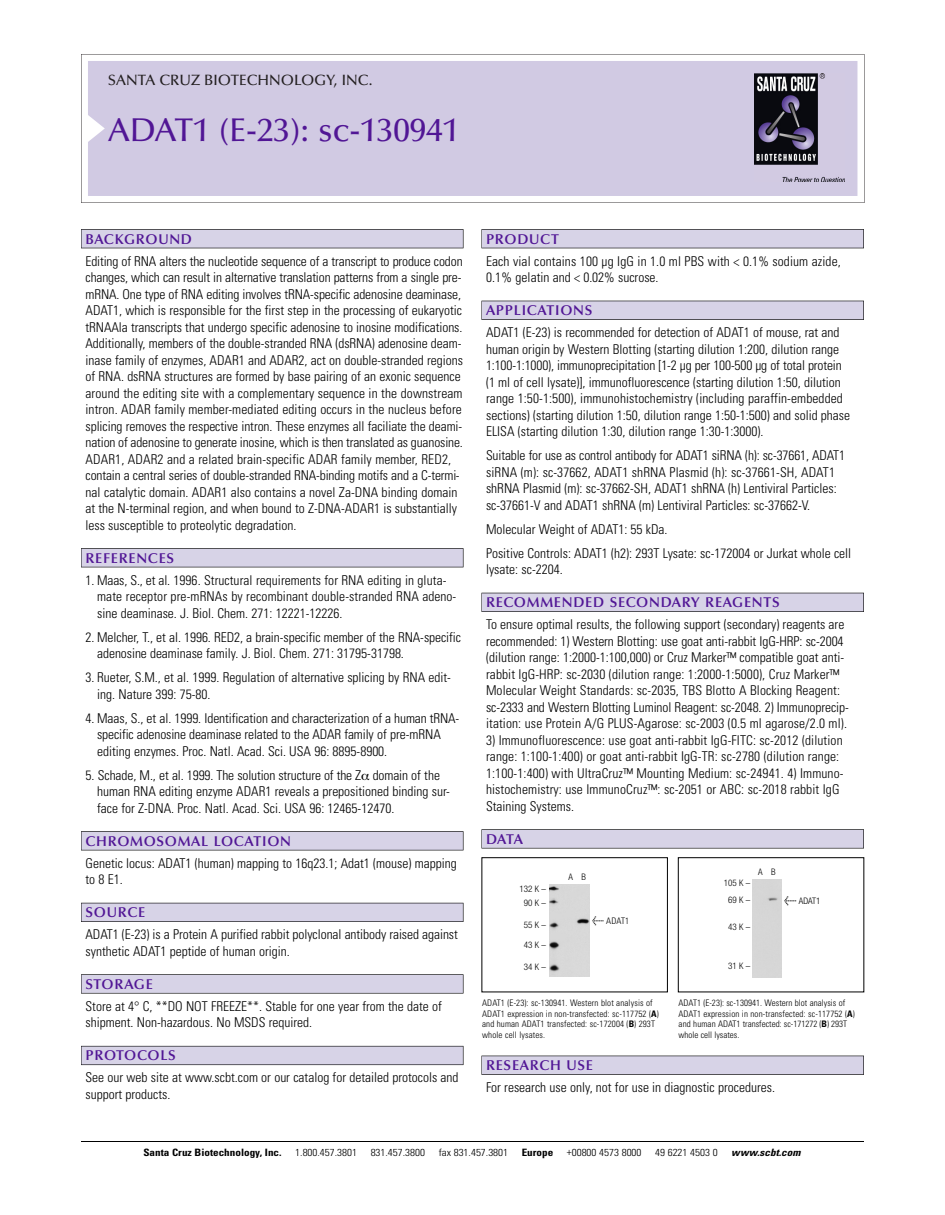
<style>
.page{position:relative;width:945px;height:1215px;background:#fff}
.page>*{position:absolute;margin:0;border:0;box-sizing:border-box;transform-origin:0 0}
.t1{font:500 33px "Optima";color:#511695}
.t2{font:500 15px "Optima";color:#231f20}
.t3{font:600 14.25px "Optima";letter-spacing:.05em;color:#511695}
.t4{font:300 condensed 13.5px/16.5px "Univers";color:#000}
.t5{font:300 condensed 10.2px "Univers";color:#000;scale:1.1 1}
.t6{font:700 condensed 10.2px "Univers";color:#000;scale:1.1 1}
.t7{font:italic 700 condensed 10.2px "Univers";letter-spacing:.005em;color:#000;scale:1.1 1}
.t8{font:300 condensed 9px/10.5px "Univers";letter-spacing:.015em;color:#000}
.t9{font:300 condensed 9px/13.5px "Helvetica Neue";color:#000;text-align:center}
.s1{font-family:"Meta Plus";font-weight:400;font-stretch:normal;font-size:10.5px}
.s2{font-weight:700}
</style>
<div class="page">
<svg style="left:81px;top:54px;width:783px;height:149px"></svg>
<div style="left:88px;top:61px;width:769px;height:135px;background:#d1cae3"></div>
<img style="left:755px;top:74px;width:90px;height:108px">
<div style="left:81px;top:229px;width:382px;height:19px;background:#525156"></div>
<div style="left:81px;top:230px;width:382px;height:18px;background:#d7d3e7"></div>
<div style="left:81px;top:548px;width:382px;height:19px;background:#525155"></div>
<div style="left:81px;top:549px;width:382px;height:18px;background:#d7d3e7"></div>
<div style="left:81px;top:831px;width:382px;height:19px;background:#545357"></div>
<div style="left:81px;top:832px;width:382px;height:18px;background:#d7d3e7"></div>
<div style="left:81px;top:903px;width:382px;height:19px;background:#54535a"></div>
<div style="left:81px;top:903px;width:382px;height:18px;background:#d7d3e7"></div>
<svg style="left:81px;top:974px;width:382px;height:20px"></svg>
<div style="left:81px;top:975px;width:382px;height:18px;background:#d7d3e7"></div>
<div style="left:81px;top:1046px;width:382px;height:19px;background:#66646e"></div>
<div style="left:81px;top:1046px;width:382px;height:18px;background:#d7d3e7"></div>
<div style="left:482px;top:229px;width:382px;height:19px;background:#525156"></div>
<div style="left:482px;top:230px;width:381px;height:18px;background:#d7d3e7"></div>
<div style="left:482px;top:301px;width:382px;height:19px;background:#515055"></div>
<div style="left:482px;top:301px;width:381px;height:18px;background:#d7d3e7"></div>
<div style="left:482px;top:593px;width:382px;height:19px;background:#525158"></div>
<div style="left:482px;top:593px;width:381px;height:18px;background:#d7d3e7"></div>
<div style="left:482px;top:829px;width:382px;height:19px;background:#575759"></div>
<div style="left:482px;top:830px;width:381px;height:18px;background:#d7d3e7"></div>
<div style="left:482px;top:1056px;width:382px;height:19px;background:#525155"></div>
<div style="left:482px;top:1056px;width:381px;height:18px;background:#d7d3e7"></div>
<hr style="left:81px;top:1141px;width:783px;height:1px;background:#000">
<div style="left:482px;top:857px;width:186px;height:135px;border:1px solid #000"></div>
<div style="left:678px;top:857px;width:186px;height:135px;border:1px solid #000"></div>
<img style="left:549px;top:884px;width:41px;height:92px">
<div style="left:753px;top:879px;width:29px;height:98px;background:#d6d6d6"></div>
<p class="t2" style="left:108px;top:74px;width:266px">SANTA CRUZ BIOTECHNOLOGY, INC.</p>
<h1 class="t1" style="left:108px;top:117px;width:353px">ADAT1 (E-23): sc-130941</h1>
<p class="t3" style="left:86px;top:233px;width:108px">BACKGROUND</p>
<p class="t4" style="left:86px;top:254px;width:379px">Editing of RNA alters the nucleotide sequence of a transcript to produce codon changes, which can result in alternative translation patterns from a single pre&shy;mRNA. One type of RNA editing involves tRNA-specific adenosine deaminase, ADAT1, which is responsible for the first step in the processing of eukaryotic tRNAAla transcripts that undergo specific adenosine to inosine modifications.<br>Additionally, members of the double-stranded RNA (dsRNA) adenosine deam&shy;inase family of enzymes, ADAR1 and ADAR2, act on double-stranded regions of RNA. dsRNA structures are formed by base pairing of an exonic sequence around the editing site with a complementary sequence in the downstream intron. ADAR family member-mediated editing occurs in the nucleus before splicing removes the respective intron. These enzymes all faciliate the deami&shy;nation of adenosine to generate inosine, which is then translated as guanosine.<br>ADAR1, ADAR2 and a related brain-specific ADAR family member, RED2, contain a central series of double-stranded RNA-binding motifs and a C-termi&shy;nal catalytic domain. ADAR1 also contains a novel Za-DNA binding domain at the N-terminal region, and when bound to Z-DNA-ADAR1 is substantially less susceptible to proteolytic degradation.</p>
<p class="t3" style="left:86px;top:552px;width:90px">REFERENCES</p>
<p class="t4" style="left:97px;top:573px;width:361px;text-indent:-12px">1. Maas, S., et al. 1996. Structural requirements for RNA editing in gluta&shy;mate receptor pre-mRNAs by recombinant double-stranded RNA adeno&shy;sine deaminase. J. Biol. Chem. 271: 12221-12226.</p>
<p class="t4" style="left:97px;top:630px;width:365px;text-indent:-12px">2. Melcher, T., et al. 1996. RED2, a brain-specific member of the RNA-specific adenosine deaminase family. J. Biol. Chem. 271: 31795-31798.</p>
<p class="t4" style="left:97px;top:670px;width:355px;text-indent:-12px">3. Rueter, S.M., et al. 1999. Regulation of alternative splicing by RNA edit&shy;ing. Nature 399: 75-80.</p>
<p class="t4" style="left:97px;top:711px;width:364px;text-indent:-12px">4. Maas, S., et al. 1999. Identification and characterization of a human tRNA&shy;specific adenosine deaminase related to the ADAR family of pre-mRNA editing enzymes. Proc. Natl. Acad. Sci. USA 96: 8895-8900.</p>
<p class="t4" style="left:97px;top:768px;width:354px;text-indent:-12px">5. Schade, M., et al. 1999. The solution structure of the Z domain of the human RNA editing enzyme ADAR1 reveals a prepositioned binding sur&shy;face for Z-DNA. Proc. Natl. Acad. Sci. USA 96: 12465-12470.</p>
<p class="t3" style="left:86px;top:835px;width:207px">CHROMOSOMAL LOCATION</p>
<p class="t4" style="left:86px;top:856px;width:373px">Genetic locus: ADAT1 (human) mapping to 16q23.1; Adat1 (mouse) mapping to 8 E1.</p>
<p class="t3" style="left:86px;top:907px;width:61px">SOURCE</p>
<p class="t4" style="left:86px;top:927px;width:374px">ADAT1 (E-23) is a Protein A purified rabbit polyclonal antibody raised against synthetic ADAT1 peptide of human origin.</p>
<p class="t3" style="left:86px;top:978px;width:69px">STORAGE</p>
<p class="t4" style="left:86px;top:999px;width:358px">Store at 4° C, **DO NOT FREEZE**. Stable for one year from the date of shipment. Non-hazardous. No MSDS required.</p>
<p class="t3" style="left:86px;top:1050px;width:92px">PROTOCOLS</p>
<p class="t4" style="left:86px;top:1070px;width:375px">See our web site at www.scbt.com or our catalog for detailed protocols and support products.</p>
<p class="t3" style="left:486px;top:233px;width:74px">PRODUCT</p>
<p class="t4" style="left:486px;top:254px;width:356px">Each vial contains 100 µg IgG in 1.0 ml PBS with &lt; 0.1% sodium azide,<br>0.1% gelatin and &lt; 0.02% sucrose.</p>
<p class="t3" style="left:486px;top:305px;width:108px">APPLICATIONS</p>
<p class="t4" style="left:486px;top:325px;width:366px">ADAT1 (E-23) is recommended for detection of ADAT1 of mouse, rat and human origin by Western Blotting (starting dilution 1:200, dilution range 1:100-1:1000), immunoprecipitation [1-2 µg per 100-500 µg of total protein (1 ml of cell lysate)], immunofluorescence (starting dilution 1:50, dilution range 1:50-1:500), immunohistochemistry (including paraffin-embedded sections) (starting dilution 1:50, dilution range 1:50-1:500) and solid phase ELISA (starting dilution 1:30, dilution range 1:30-1:3000).</p>
<p class="t4" style="left:486px;top:448px;width:361px">Suitable for use as control antibody for ADAT1 siRNA (h): sc-37661, ADAT1 siRNA (m): sc-37662, ADAT1 shRNA Plasmid (h): sc-37661-SH, ADAT1 shRNA Plasmid (m): sc-37662-SH, ADAT1 shRNA (h) Lentiviral Particles: sc-37661-V and ADAT1 shRNA (m) Lentiviral Particles: sc-37662-V.</p>
<p class="t4" style="left:486px;top:518px;width:367px;line-height:24px">Molecular Weight of ADAT1: 55 kDa.<br>Positive Controls: ADAT1 (h2): 293T Lysate: sc-172004 or Jurkat whole cell</p>
<p class="t4" style="left:486px;top:562px;width:78px">lysate: sc-2204.</p>
<p class="t3" style="left:486px;top:597px;width:295px">RECOMMENDED SECONDARY REAGENTS</p>
<p class="t4" style="left:486px;top:617px;width:364px">To ensure optimal results, the following support (secondary) reagents are recommended: 1) Western Blotting: use goat anti-rabbit IgG-HRP: sc-2004 (dilution range: 1:2000-1:100,000) or Cruz Marker™ compatible goat anti&shy;rabbit IgG-HRP: sc-2030 (dilution range: 1:2000-1:5000), Cruz Marker™ Molecular Weight Standards: sc-2035, TBS Blotto A Blocking Reagent: sc-2333 and Western Blotting Luminol Reagent: sc-2048. 2) Immunoprecip&shy;itation: use Protein A/G PLUS-Agarose: sc-2003 (0.5 ml agarose/2.0 ml).</p>
<p class="t4" style="left:486px;top:733px;width:359px">3) Immunofluorescence: use goat anti-rabbit IgG-FITC: sc-2012 (dilution range: 1:100-1:400) or goat anti-rabbit IgG-TR: sc-2780 (dilution range:<br>1:100-1:400) with UltraCruz™ Mounting Medium: sc-24941. 4) Immuno&shy;histochemistry: use ImmunoCruz™: sc-2051 or ABC: sc-2018 rabbit IgG Staining Systems.</p>
<p class="t3" style="left:486px;top:833px;width:39px">DATA</p>
<p class="t9" style="left:519px;top:883px;width:28px">132 K –<br>90K–</p>
<p class="t9" style="left:524px;top:916px;width:24px;line-height:19.5px;text-align:left">55K–<br>43K–</p>
<p class="t9" style="left:524px;top:961px;width:24px">34K–</p>
<p class="t9" style="left:569px;top:871px;width:19px">A B</p>
<p class="t8" style="left:592px;top:916px;width:39px"><span class="s1">&lt;</span> ADAT1</p>
<p class="t9" style="left:758px;top:866px;width:19px">A B</p>
<p class="t9" style="left:724px;top:876px;width:28px;line-height:16.8px">105 K –<br>69K–</p>
<p class="t9" style="left:728px;top:921px;width:24px">43K–</p>
<p class="t9" style="left:728px;top:960px;width:24px">31K–</p>
<p class="t9" style="left:784px;top:894px;width:38px"><span class="s1">&lt;</span> ADAT1</p>
<p class="t8" style="left:482px;top:999px;width:178px">ADAT1 (E-23): sc-130941. Western blot analysis of ADAT1 expression in non-transfected: sc-117752 (<span class="s2">A</span>) and human ADAT1 transfected: sc-172004 (<span class="s2">B</span>) 293T whole cell lysates.</p>
<p class="t8" style="left:679px;top:999px;width:178px">ADAT1 (E-23): sc-130941. Western blot analysis of ADAT1 expression in non-transfected: sc-117752 (<span class="s2">A</span>) and human ADAT1 transfected: sc-171272 (<span class="s2">B</span>) 293T whole cell lysates.</p>
<p class="t3" style="left:486px;top:1059px;width:109px">RESEARCH USE</p>
<p class="t4" style="left:486px;top:1080px;width:290px">For research use only, not for use in diagnostic procedures.</p>
<p class="t6" style="left:143px;top:1148px;width:127px">Santa Cruz Biotechnology, Inc.</p>
<p class="t5" style="left:295px;top:1148px;width:58px">1.800.457.3801</p>
<p class="t5" style="left:371px;top:1148px;width:51px">831.457.3800</p>
<p class="t5" style="left:439px;top:1148px;width:65px">fax 831.457.3801</p>
<p class="t6" style="left:522px;top:1148px;width:30px">Europe</p>
<p class="t5" style="left:567px;top:1148px;width:69px">+00800 4573 8000</p>
<p class="t5" style="left:655px;top:1148px;width:58px">49 6221 4503 0</p>
<p class="t7" style="left:731px;top:1148px;width:64px">www.scbt.com</p>
</div>
